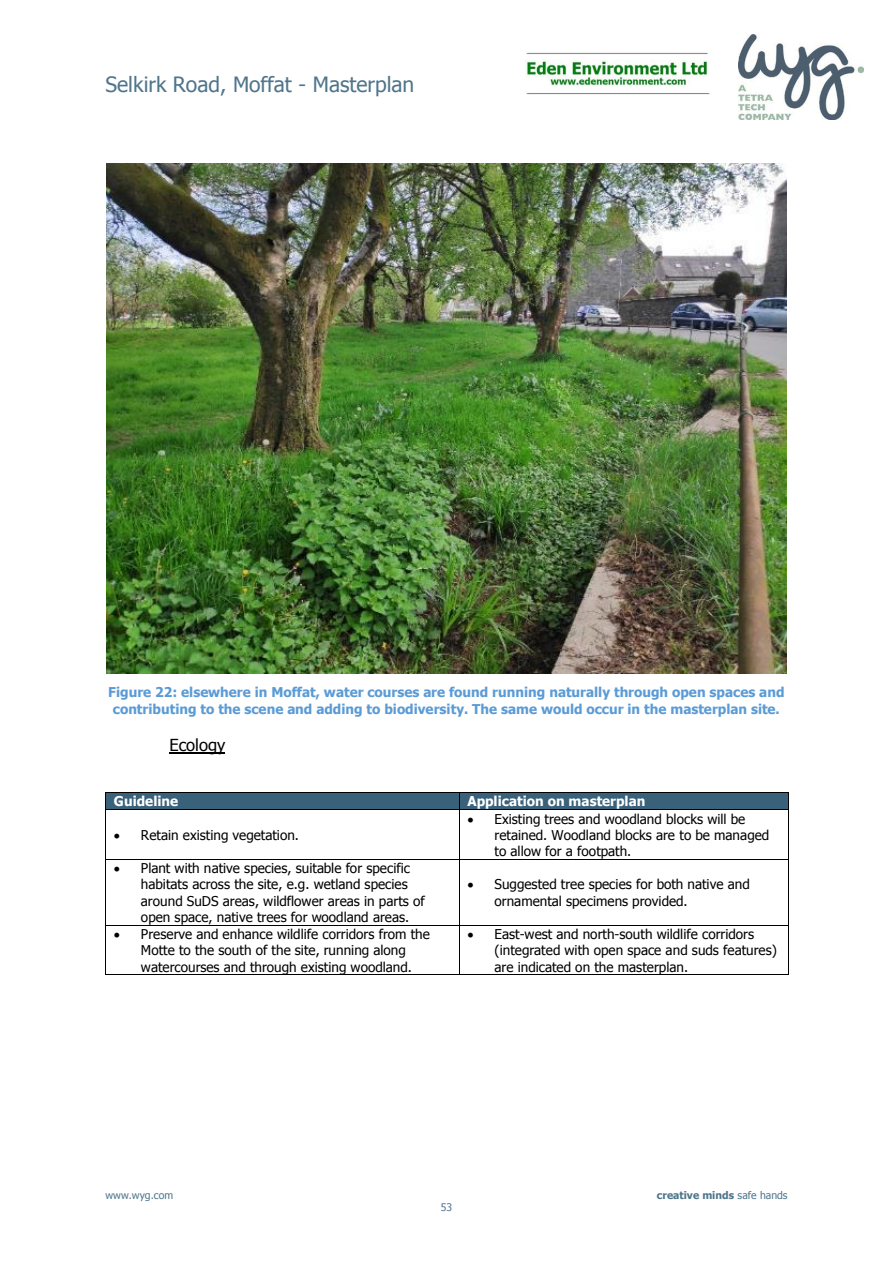
<style>
.page{position:relative;width:893px;height:1263px;background:#fff}
.page>*{position:absolute;margin:0;border:0;box-sizing:border-box;transform-origin:0 0}
.t1{font:21px "Tahoma";color:#4f758b}
.t2{font:16.5px "Tahoma";color:#000}
.t3{font:13.5px/16.4px "Tahoma";color:#000}
.t4{font:700 13.5px/16.4px "Tahoma";color:#5b9bd5;text-align:center}
.t5{font:700 13.5px "Tahoma";color:#fff}
.t6{font:700 10.5px "Tahoma";letter-spacing:.005em;color:#4f758b}
.t7{font:10.5px "Tahoma";color:#4f758b}
.s1{font-weight:400}
</style>
<div class="page">
<img style="left:526px;top:52px;width:184px;height:43px">
<img style="left:738px;top:35px;width:125px;height:85px">
<hr style="left:169px;top:752px;width:56px;height:1px;background:#000">
<div style="left:106px;top:793px;width:353px;height:16px;background:#39617a"></div>
<div style="left:460px;top:793px;width:328px;height:16px;background:#39617a"></div>
<hr style="left:106px;top:792px;width:353px;height:1px;background:#000">
<hr style="left:460px;top:792px;width:328px;height:1px;background:#000">
<hr style="left:106px;top:809px;width:353px;height:1px;background:#000">
<svg style="left:459px;top:792px;width:1px;height:18px"></svg>
<hr style="left:460px;top:809px;width:328px;height:1px;background:#000">
<svg style="left:788px;top:792px;width:1px;height:18px"></svg>
<hr style="left:106px;top:810px;width:1px;height:49px;background:#000">
<hr style="left:459px;top:810px;width:1px;height:49px;background:#000">
<hr style="left:788px;top:810px;width:1px;height:49px;background:#000">
<hr style="left:106px;top:859px;width:353px;height:1px;background:#000">
<hr style="left:460px;top:859px;width:328px;height:1px;background:#000">
<hr style="left:106px;top:859px;width:1px;height:66px;background:#000">
<hr style="left:459px;top:859px;width:1px;height:66px;background:#000">
<hr style="left:788px;top:859px;width:1px;height:66px;background:#000">
<hr style="left:106px;top:925px;width:353px;height:1px;background:#000">
<hr style="left:460px;top:925px;width:328px;height:1px;background:#000">
<hr style="left:106px;top:925px;width:1px;height:49px;background:#000">
<hr style="left:106px;top:974px;width:353px;height:1px;background:#000">
<hr style="left:459px;top:925px;width:1px;height:49px;background:#000">
<hr style="left:460px;top:974px;width:328px;height:1px;background:#000">
<hr style="left:788px;top:925px;width:1px;height:49px;background:#000">
<img style="left:107px;top:164px;width:679px;height:509px">
<h1 class="t1" style="left:106px;top:71px;width:310px">Selkirk Road, Moffat - Masterplan</h1>
<p class="t4" style="left:108px;top:684px;width:678px">Figure 22: elsewhere in Moffat, water courses are found running naturally through open spaces and contributing to the scene and adding to biodiversity. The same would occur in the masterplan site.</p>
<p class="t2" style="left:169px;top:734px;width:58px">Ecology</p>
<p class="t5" style="left:114px;top:793px;width:66px">Guideline</p>
<p class="t5" style="left:468px;top:793px;width:179px">Application on masterplan</p>
<p class="t3" style="left:114px;top:826px;width:187px">• Retain existing vegetation.</p>
<p class="t3" style="left:495px;top:810px;width:276px;text-indent:-27px">• Existing trees and woodland blocks will be retained. Woodland blocks are to be managed to allow for a footpath.</p>
<p class="t3" style="left:141px;top:860px;width:285px;text-indent:-27px">• Plant with native species, suitable for specific habitats across the site, e.g. wetland species around SuDS areas, wildflower areas in parts of open space, native trees for woodland areas.</p>
<p class="t3" style="left:495px;top:876px;width:257px;text-indent:-27px">• Suggested tree species for both native and ornamental specimens provided.</p>
<p class="t3" style="left:141px;top:925px;width:290px;text-indent:-27px">• Preserve and enhance wildlife corridors from the<br>Motte to the south of the site, running along watercourses and through existing woodland.</p>
<p class="t3" style="left:495px;top:925px;width:284px;text-indent:-27px">• East-west and north-south wildlife corridors (integrated with open space and suds features) are indicated on the masterplan.</p>
<p class="t7" style="left:106px;top:1188px;width:69px">www.wyg.com</p>
<p class="t6" style="left:657px;top:1188px;width:132px">creative minds <span class="s1">safe hands</span></p>
<p class="t7" style="left:441px;top:1201px;width:13px">53</p>
</div>
